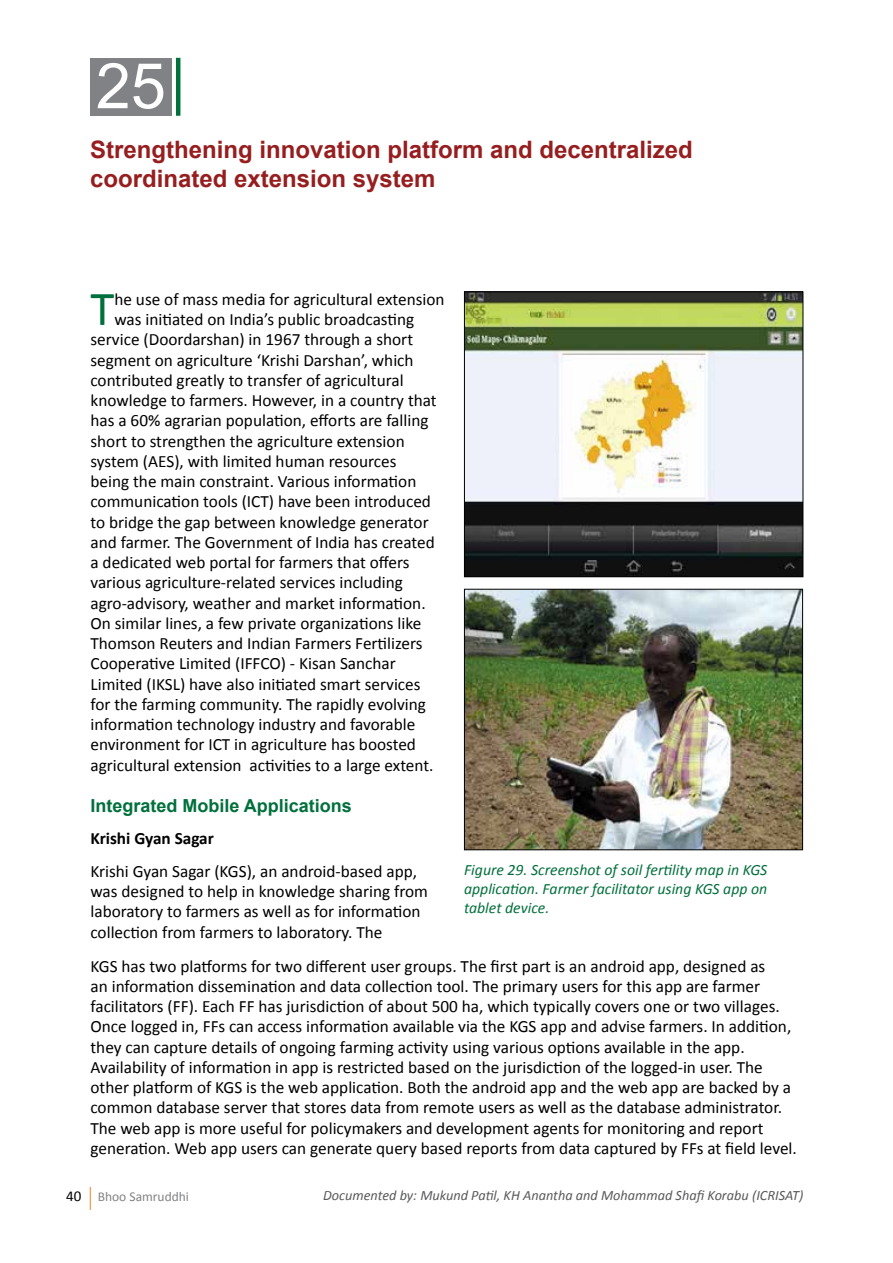
<style>
.page{position:relative;width:893px;height:1263px;background:#fff}
.page>*{position:absolute;margin:0;border:0;box-sizing:border-box;transform-origin:0 0}
.t1{font:63px "Arial";color:#fff}
.t2{font:49.2px "Calibri";color:#00703c}
.t3{font:700 24px/28.8px "Arial";color:#961e1f}
.t4{font:700 18px "Arial";color:#00703c}
.t5{font:17.25px/20.2px "Calibri";color:#000}
.t6{font:700 17.25px "Calibri";color:#000}
.t7{font:italic 15.75px/18.9px "Calibri";color:#00703c;text-align:justify}
.t8{font:italic 14.25px "Calibri";color:#58595b}
.t9{font:13.5px "Calibri";color:#808285}
.s1{font-size:15px;color:#000}
</style>
<div class="page">
<svg style="left:90px;top:1187px;width:1px;height:23px"></svg>
<img style="left:466px;top:293px;width:335px;height:282px">
<div style="left:464px;top:291px;width:339px;height:286px;border:1px solid #000"></div>
<img style="left:466px;top:591px;width:335px;height:257px">
<div style="left:464px;top:589px;width:339px;height:261px;border:1px solid #000"></div>
<div style="left:90px;top:58px;width:82px;height:58px;background:#808285"></div>
<hr style="left:176px;top:58px;width:4px;height:58px;background:#00703c">
<h1 class="t1" style="left:96px;top:45px;width:72px">25</h1>
<h3 class="t3" style="left:90px;top:136px;width:604px">Strengthening innovation platform and decentralized coordinated extension system</h3>
<h2 class="t2" style="left:90px;top:278px;width:25px">T</h2>
<p class="t5" style="left:114px;top:289px;width:332px">he use of mass media for agricultural extension</p>
<p class="t5" style="left:114px;top:309px;width:301px">was initiated on India’s public broadcasting</p>
<p class="t5" style="left:90px;top:329px;width:324px">service (Doordarshan) in 1967 through a short</p>
<p class="t5" style="left:90px;top:350px;width:325px">segment on agriculture ‘Krishi Darshan’, which</p>
<p class="t5" style="left:90px;top:370px;width:315px">contributed greatly to transfer of agricultural</p>
<p class="t5" style="left:90px;top:390px;width:348px">knowledge to farmers. However, in a country that</p>
<p class="t5" style="left:90px;top:410px;width:340px">has a 60% agrarian population, efforts are falling</p>
<p class="t5" style="left:90px;top:431px;width:316px">short to strengthen the agriculture extension</p>
<p class="t5" style="left:90px;top:451px;width:307px">system (AES), with limited human resources</p>
<p class="t5" style="left:90px;top:471px;width:327px">being the main constraint. Various information</p>
<p class="t5" style="left:90px;top:491px;width:342px">communication tools (ICT) have been introduced</p>
<p class="t5" style="left:90px;top:512px;width:340px">to bridge the gap between knowledge generator</p>
<p class="t5" style="left:90px;top:532px;width:346px">and farmer. The Government of India has created</p>
<p class="t5" style="left:90px;top:552px;width:321px">a dedicated web portal for farmers that offers</p>
<p class="t5" style="left:90px;top:572px;width:314px">various agriculture-related services including</p>
<p class="t5" style="left:90px;top:593px;width:337px">agro-advisory, weather and market information.</p>
<p class="t5" style="left:90px;top:613px;width:332px">On similar lines, a few private organizations like</p>
<p class="t5" style="left:90px;top:633px;width:334px">Thomson Reuters and Indian Farmers Fertilizers</p>
<p class="t5" style="left:90px;top:653px;width:307px">Cooperative Limited (IFFCO) - Kisan Sanchar</p>
<p class="t5" style="left:90px;top:674px;width:332px">Limited (IKSL) have also initiated smart services</p>
<p class="t5" style="left:90px;top:694px;width:337px">for the farming community. The rapidly evolving</p>
<p class="t5" style="left:90px;top:714px;width:326px">information technology industry and favorable</p>
<p class="t5" style="left:90px;top:734px;width:327px">environment for ICT in agriculture has boosted</p>
<p class="t5" style="left:90px;top:755px;width:345px">agricultural extension activities to a large extent.</p>
<p class="t4" style="left:90px;top:794px;width:263px">Integrated Mobile Applications</p>
<p class="t6" style="left:90px;top:827px;width:125px">Krishi Gyan Sagar</p>
<p class="t5" style="left:90px;top:861px;width:339px">Krishi Gyan Sagar (KGS), an android-based app, was designed to help in knowledge sharing from laboratory to farmers as well as for information collection from farmers to laboratory. The</p>
<p class="t7" style="left:464px;top:860px;width:305px">Figure 29. Screenshot of soil fertility map in KGS application. Farmer facilitator using KGS app on tablet device.</p>
<p class="t5" style="left:90px;top:956px;width:708px">KGS has two platforms for two different user groups. The first part is an android app, designed as<br>an information dissemination and data collection tool. The primary users for this app are farmer facilitators (FF). Each FF has jurisdiction of about 500 ha, which typically covers one or two villages.<br>Once logged in, FFs can access information available via the KGS app and advise farmers. In addition, they can capture details of ongoing farming activity using various options available in the app.<br>Availability of information in app is restricted based on the jurisdiction of the logged-in user. The other platform of KGS is the web application. Both the android app and the web app are backed by a common database server that stores data from remote users as well as the database administrator.<br>The web app is more useful for policymakers and development agents for monitoring and report generation. Web app users can generate query based reports from data captured by FFs at field level.</p>
<p class="t9" style="left:66px;top:1188px;width:124px"><span class="s1">40</span> Bhoo Samruddhi</p>
<p class="t8" style="left:323px;top:1186px;width:482px">Documented by: Mukund Patil, KH Anantha and Mohammad Shafi Korabu (ICRISAT)</p>
</div>
